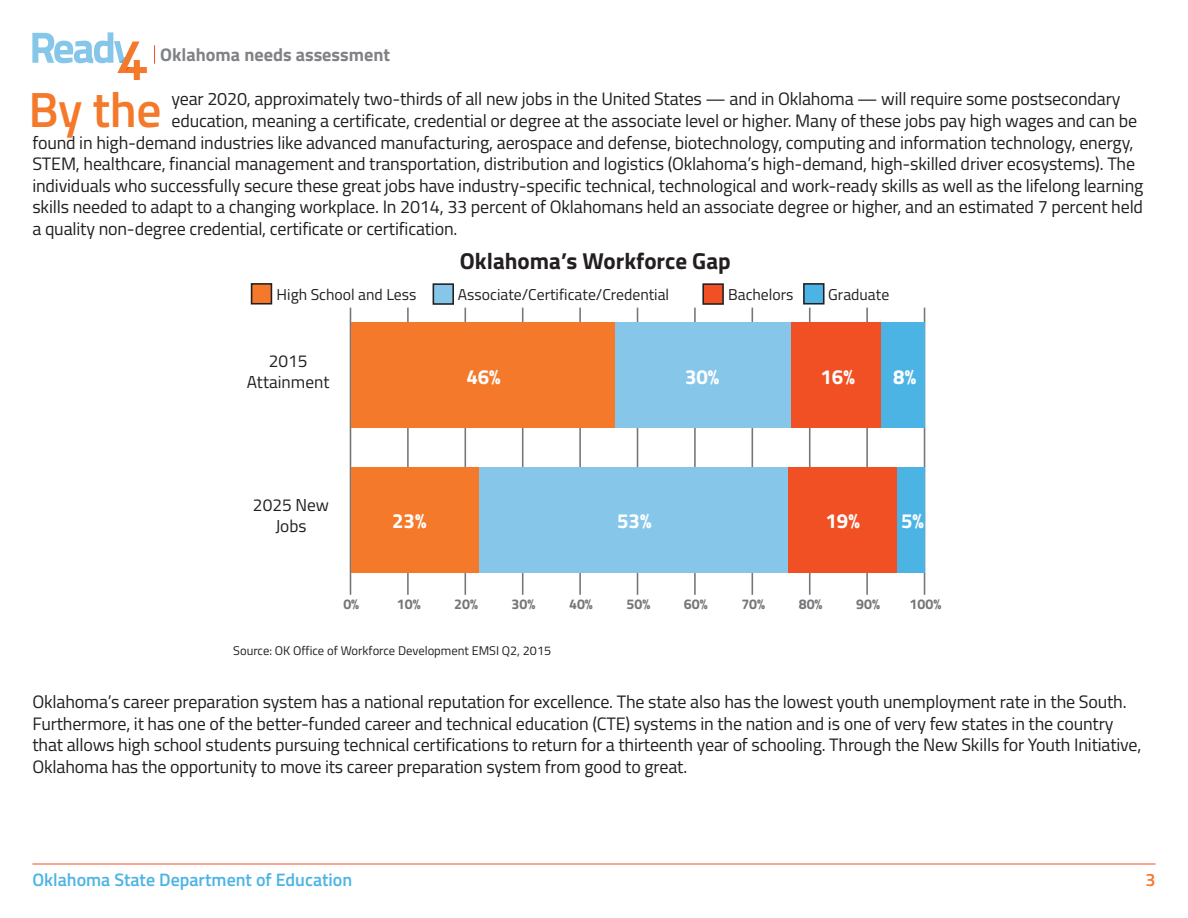
<style>
.page{position:relative;width:1188px;height:918px;background:#fff}
.page>*{position:absolute;margin:0;border:0;box-sizing:border-box;transform-origin:0 0}
.Paragraph_Style_1{font:600 49.5px "Titillium";color:#f4792a}
.t1{font:700 23.1px "Titillium";color:#231f20}
.t2{font:700 20.4px "Titillium";color:#fff}
.t3{font:700 18.3px "Titillium";color:#808285}
.Paragraph_Style_1-2{font:18px/21.6px "Titillium";letter-spacing:-.01em;color:#231f20}
.t4{font:600 18px "Titillium";color:#4cb4e5}
.t5{font:600 18px "Titillium";color:#f4792a}
.t6{font:17.25px "Titillium";color:#231f20}
.t7{font:15.75px "Titillium";color:#231f20}
.t8{font:700 14.1px "Titillium";color:#757679}
.t9{font:12.6px "Titillium";color:#231f20}
</style>
<div class="page">
<hr style="left:32px;top:864px;width:1124px;height:1px;background:#f05023">
<svg style="left:154px;top:45px;width:1px;height:19px"></svg>
<svg style="left:32px;top:32px;width:115px;height:48px"></svg>
<hr style="left:350px;top:308px;width:1px;height:287px;background:#757679">
<hr style="left:407px;top:308px;width:2px;height:287px;background:#757679">
<hr style="left:465px;top:308px;width:1px;height:287px;background:#757679">
<hr style="left:522px;top:308px;width:1px;height:287px;background:#757679">
<hr style="left:579px;top:308px;width:2px;height:287px;background:#757679">
<hr style="left:694px;top:308px;width:2px;height:287px;background:#757679">
<hr style="left:752px;top:308px;width:1px;height:287px;background:#757679">
<hr style="left:809px;top:308px;width:2px;height:287px;background:#757679">
<hr style="left:866px;top:308px;width:2px;height:287px;background:#757679">
<hr style="left:924px;top:308px;width:1px;height:287px;background:#757679">
<hr style="left:637px;top:308px;width:1px;height:287px;background:#757679">
<div style="left:351px;top:467px;width:129px;height:106px;background:#f4792a"></div>
<div style="left:480px;top:467px;width:308px;height:106px;background:#86c7e9"></div>
<div style="left:788px;top:467px;width:109px;height:106px;background:#f05023"></div>
<div style="left:897px;top:467px;width:28px;height:106px;background:#4cb4e5"></div>
<div style="left:351px;top:323px;width:265px;height:105px;background:#f4792a"></div>
<div style="left:616px;top:323px;width:175px;height:105px;background:#86c7e9"></div>
<div style="left:791px;top:323px;width:90px;height:105px;background:#f05023"></div>
<div style="left:881px;top:323px;width:44px;height:105px;background:#4cb4e5"></div>
<div style="left:252px;top:284px;width:19px;height:20px;background:#f4792a"></div>
<div style="left:251px;top:283px;width:21px;height:22px;border:2px solid #231f20"></div>
<div style="left:433px;top:284px;width:20px;height:20px;background:#86c7e9"></div>
<div style="left:433px;top:283px;width:21px;height:22px;border:2px solid #231f20"></div>
<div style="left:703px;top:284px;width:20px;height:20px;background:#f05023"></div>
<div style="left:702px;top:283px;width:22px;height:22px;border:2px solid #231f20"></div>
<div style="left:804px;top:284px;width:20px;height:20px;background:#4cb4e5"></div>
<div style="left:803px;top:283px;width:22px;height:22px;border:2px solid #231f20"></div>
<p class="t3" style="left:160px;top:41px;width:232px">Oklahoma needs assessment</p>
<p class="Paragraph_Style_1" style="left:28px;top:72px;width:135px">By the</p>
<p class="Paragraph_Style_1-2" style="left:171px;top:87px;width:951px">year 2020, approximately two-thirds of all new jobs in the United States — and in Oklahoma — will require some postsecondary</p>
<p class="Paragraph_Style_1-2" style="left:171px;top:109px;width:967px">education, meaning a certificate, credential or degree at the associate level or higher. Many of these jobs pay high wages and can be</p>
<p class="Paragraph_Style_1-2" style="left:32px;top:131px;width:1103px">found in high-demand industries like advanced manufacturing, aerospace and defense, biotechnology, computing and information technology, energy,</p>
<p class="Paragraph_Style_1-2" style="left:32px;top:152px;width:1104px">STEM, healthcare, financial management and transportation, distribution and logistics (Oklahoma’s high-demand, high-skilled driver ecosystems). The</p>
<p class="Paragraph_Style_1-2" style="left:32px;top:174px;width:1113px">individuals who successfully secure these great jobs have industry-specific technical, technological and work-ready skills as well as the lifelong learning</p>
<p class="Paragraph_Style_1-2" style="left:32px;top:195px;width:1112px">skills needed to adapt to a changing workplace. In 2014, 33 percent of Oklahomans held an associate degree or higher, and an estimated 7 percent held</p>
<p class="Paragraph_Style_1-2" style="left:32px;top:217px;width:427px">a quality non-degree credential, certificate or certification.</p>
<p class="t1" style="left:460px;top:243px;width:272px">Oklahoma’s Workforce Gap</p>
<p class="t7" style="left:277px;top:283px;width:141px">High School and Less</p>
<p class="t7" style="left:458px;top:283px;width:213px">Associate/Certificate/Credential</p>
<p class="t7" style="left:728px;top:283px;width:67px">Bachelors</p>
<p class="t7" style="left:828px;top:283px;width:63px">Graduate</p>
<p class="t6" style="left:269px;top:348px;width:40px">2015</p>
<p class="t6" style="left:247px;top:369px;width:84px">Attainment</p>
<p class="t2" style="left:466px;top:361px;width:36px">46%</p>
<p class="t2" style="left:685px;top:361px;width:36px">30%</p>
<p class="t2" style="left:821px;top:361px;width:36px">16%</p>
<p class="t2" style="left:893px;top:361px;width:24px">8%</p>
<p class="t6" style="left:253px;top:493px;width:78px">2025 New</p>
<p class="t6" style="left:275px;top:514px;width:33px">Jobs</p>
<p class="t2" style="left:392px;top:505px;width:36px">23%</p>
<p class="t2" style="left:617px;top:505px;width:36px">53%</p>
<p class="t2" style="left:826px;top:505px;width:36px">19%</p>
<p class="t2" style="left:901px;top:505px;width:24px">5%</p>
<p class="t8" style="left:343px;top:594px;width:17px">0%</p>
<p class="t8" style="left:397px;top:594px;width:25px">10%</p>
<p class="t8" style="left:454px;top:594px;width:25px">20%</p>
<p class="t8" style="left:512px;top:594px;width:25px">30%</p>
<p class="t8" style="left:569px;top:594px;width:25px">40%</p>
<p class="t8" style="left:627px;top:594px;width:25px">50%</p>
<p class="t8" style="left:684px;top:594px;width:25px">60%</p>
<p class="t8" style="left:741px;top:594px;width:25px">70%</p>
<p class="t8" style="left:799px;top:594px;width:25px">80%</p>
<p class="t8" style="left:856px;top:594px;width:25px">90%</p>
<p class="t8" style="left:910px;top:594px;width:33px">100%</p>
<p class="t9" style="left:233px;top:641px;width:319px">Source: OK Office of Workforce Development EMSI Q2, 2015</p>
<p class="Paragraph_Style_1-2" style="left:32px;top:690px;width:1111px">Oklahoma’s career preparation system has a national reputation for excellence. The state also has the lowest youth unemployment rate in the South.<br>Furthermore, it has one of the better-funded career and technical education (CTE) systems in the nation and is one of very few states in the country that allows high school students pursuing technical certifications to return for a thirteenth year of schooling. Through the New Skills for Youth Initiative, Oklahoma has the opportunity to move its career preparation system from good to great.</p>
<p class="t4" style="left:32px;top:866px;width:321px">Oklahoma State Department of Education</p>
<p class="t5" style="left:1146px;top:866px;width:12px">3</p>
</div>
